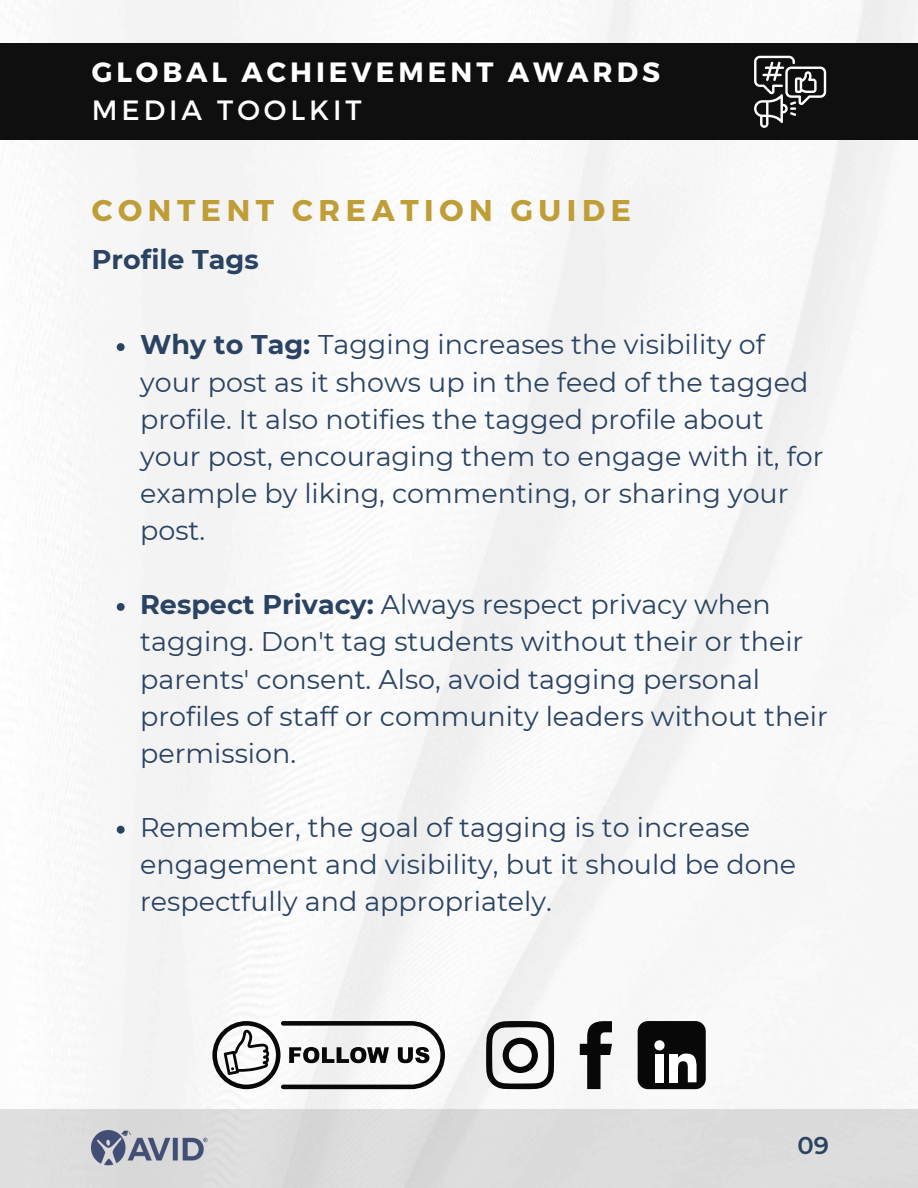
<style>
.page{position:relative;width:918px;height:1188px;background:#fff}
.page>*{position:absolute;margin:0;border:0;box-sizing:border-box;transform-origin:0 0}
.t1{font:700 30px "Montserrat";letter-spacing:.185em;color:#bf9e37}
.t2{font:700 27.9px/38.2px "Montserrat";letter-spacing:.14em;color:#fff}
.t3{font:27px/37.2px "Montserrat";color:#2a4362}
.t4{font:700 27px "Montserrat";color:#2a4362}
.t5{font:600 24.3px "Montserrat";color:#2a4362}
.s1{font-weight:400}
.s2{font-weight:700}
</style>
<div class="page">
<img style="left:0;top:0;width:918px;height:1109px">
<div style="left:0;top:44px;width:918px;height:96px;background:#0f0f10"></div>
<div style="left:0;top:1109px;width:918px;height:79px;background:#dcdcdc"></div>
<svg style="left:754px;top:56px;width:72px;height:72px"></svg>
<svg style="left:117px;top:343px;width:8px;height:8px"></svg>
<svg style="left:117px;top:603px;width:8px;height:8px"></svg>
<svg style="left:117px;top:826px;width:8px;height:8px"></svg>
<svg style="left:486px;top:1021px;width:68px;height:68px"></svg>
<div style="left:638px;top:1021px;width:68px;height:68px;background:#080809;border-radius:10px"></div>
<svg style="left:654px;top:1040px;width:11px;height:10px"></svg>
<div style="left:655px;top:1054px;width:9px;height:28px;background:#fff"></div>
<div style="left:669px;top:1054px;width:9px;height:28px;background:#fff"></div>
<svg style="left:678px;top:1053px;width:19px;height:29px"></svg>
<svg style="left:580px;top:1021px;width:32px;height:68px"></svg>
<svg style="left:212px;top:1021px;width:233px;height:68px"></svg>
<p class="t2" style="left:92px;top:51px;width:570px">GLOBAL ACHIEVEMENT AWARDS<br><span class="s1">MEDIA TOOLKIT</span></p>
<p class="t1" style="left:92px;top:191px;width:541px">CONTENT CREATION GUIDE</p>
<h3 class="t4" style="left:92px;top:243px;width:169px">Profile Tags</h3>
<h2 class="t3" style="left:140px;top:326px;width:685px"><span class="s2">Why to Tag:</span> Tagging increases the visibility of your post as it shows up in the feed of the tagged profile. It also notifies the tagged profile about your post, encouraging them to engage with it, for example by liking, commenting, or sharing your post.</h2>
<p class="t3" style="left:140px;top:586px;width:689px"><span class="s2">Respect Privacy:</span> Always respect privacy when tagging. Don't tag students without their or their parents' consent. Also, avoid tagging personal profiles of staff or community leaders without their permission.</p>
<h1 class="t3" style="left:140px;top:809px;width:658px">Remember, the goal of tagging is to increase engagement and visibility, but it should be done respectfully and appropriately.</h1>
<p class="t5" style="left:798px;top:1131px;width:33px">09</p>
</div>
